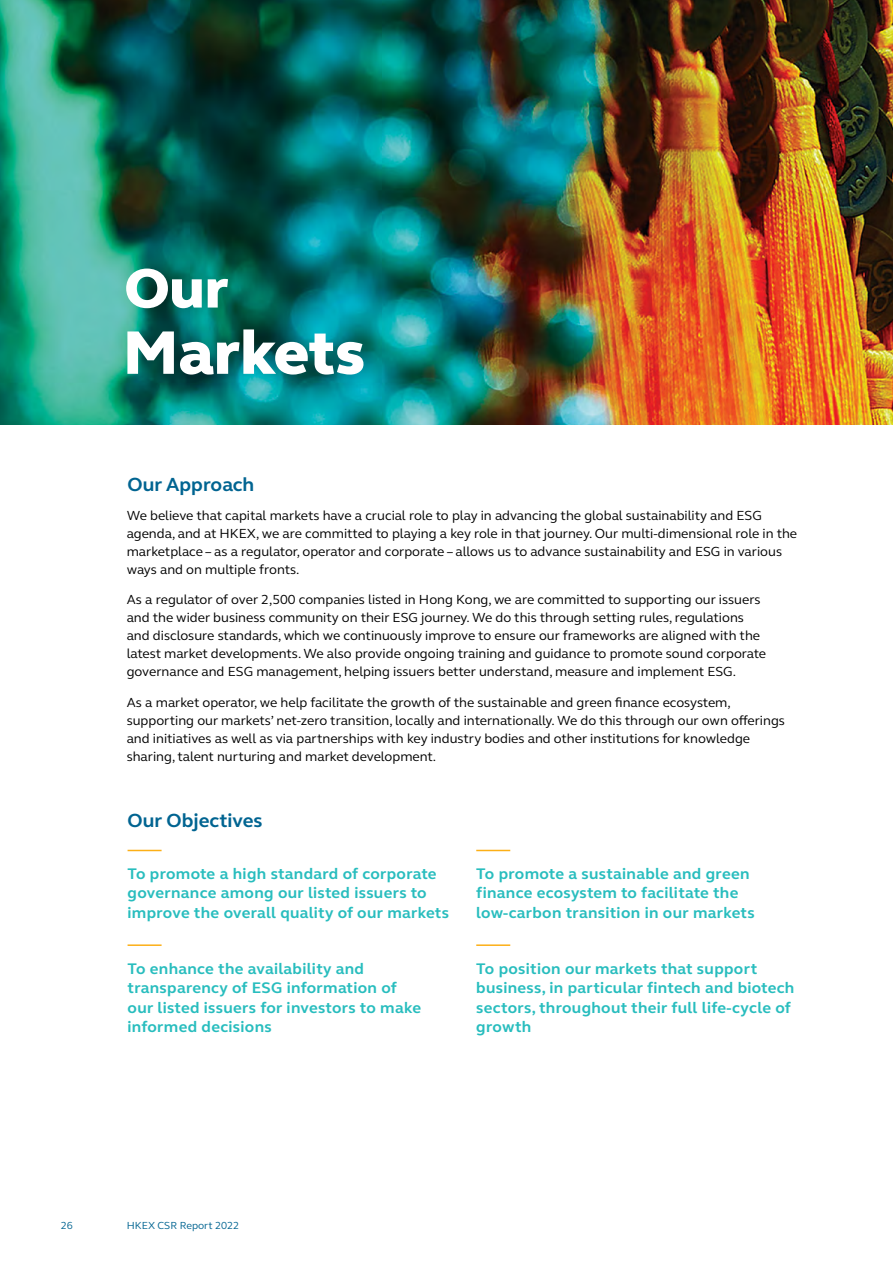
<style>
.page{position:relative;width:893px;height:1263px;background:#fff}
.page>*{position:absolute;margin:0;border:0;box-sizing:border-box;transform-origin:0 0}
.t1{font:800 63px "FS Elliot Pro";color:#fff}
.t2{font:800 57px "FS Elliot Pro";color:#fff}
.t3{font:700 19.5px "FS Elliot Pro";color:#006491}
.t4{font:700 15.75px/19.5px "FS Elliot Pro";letter-spacing:.02em;color:#28bdbe}
.Body_style{font:13.5px/18px "FS Elliot Pro";color:#000}
.t5{font:10.5px "FS Elliot Pro";color:#006491}
</style>
<div class="page">
<img style="left:0;top:0;width:893px;height:425px">
<hr style="left:128px;top:850px;width:34px;height:1px;background:#fcaf17">
<hr style="left:128px;top:944px;width:34px;height:2px;background:#fcaf17">
<hr style="left:476px;top:850px;width:34px;height:1px;background:#fcaf17">
<hr style="left:476px;top:944px;width:34px;height:2px;background:#fcaf17">
<h2 class="t2" style="left:125px;top:250px;width:105px">Our</h2>
<h1 class="t1" style="left:123px;top:310px;width:244px">Markets</h1>
<p class="t3" style="left:128px;top:472px;width:128px">Our Approach</p>
<p class="Body_style" style="left:127px;top:506px;width:672px">We believe that capital markets have a crucial role to play in advancing the global sustainability and ESG agenda, and at HKEX, we are committed to playing a key role in that journey. Our multi-dimensional role in the marketplace – as a regulator, operator and corporate – allows us to advance sustainability and ESG in various ways and on multiple fronts.</p>
<p class="Body_style" style="left:127px;top:590px;width:641px">As a regulator of over 2,500 companies listed in Hong Kong, we are committed to supporting our issuers and the wider business community on their ESG journey. We do this through setting rules, regulations and disclosure standards, which we continuously improve to ensure our frameworks are aligned with the latest market developments. We also provide ongoing training and guidance to promote sound corporate governance and ESG management, helping issuers better understand, measure and implement ESG.</p>
<p class="Body_style" style="left:127px;top:693px;width:660px">As a market operator, we help facilitate the growth of the sustainable and green finance ecosystem, supporting our markets’ net-zero transition, locally and internationally. We do this through our own offerings and initiatives as well as via partnerships with key industry bodies and other institutions for knowledge sharing, talent nurturing and market development.</p>
<h3 class="t3" style="left:128px;top:807px;width:137px">Our Objectives</h3>
<p class="t4" style="left:128px;top:864px;width:323px">To promote a high standard of corporate governance among our listed issuers to improve the overall quality of our markets</p>
<p class="t4" style="left:128px;top:958px;width:295px">To enhance the availability and transparency of ESG information of our listed issuers for investors to make informed decisions</p>
<p class="t4" style="left:476px;top:864px;width:280px">To promote a sustainable and green finance ecosystem to facilitate the low-carbon transition in our markets</p>
<p class="t4" style="left:476px;top:958px;width:320px">To position our markets that support business, in particular fintech and biotech sectors, throughout their full life-cycle of growth</p>
<p class="t5" style="left:61px;top:1219px;width:14px">26</p>
<p class="t5" style="left:127px;top:1219px;width:114px">HKEX CSR Report 2022</p>
</div>
